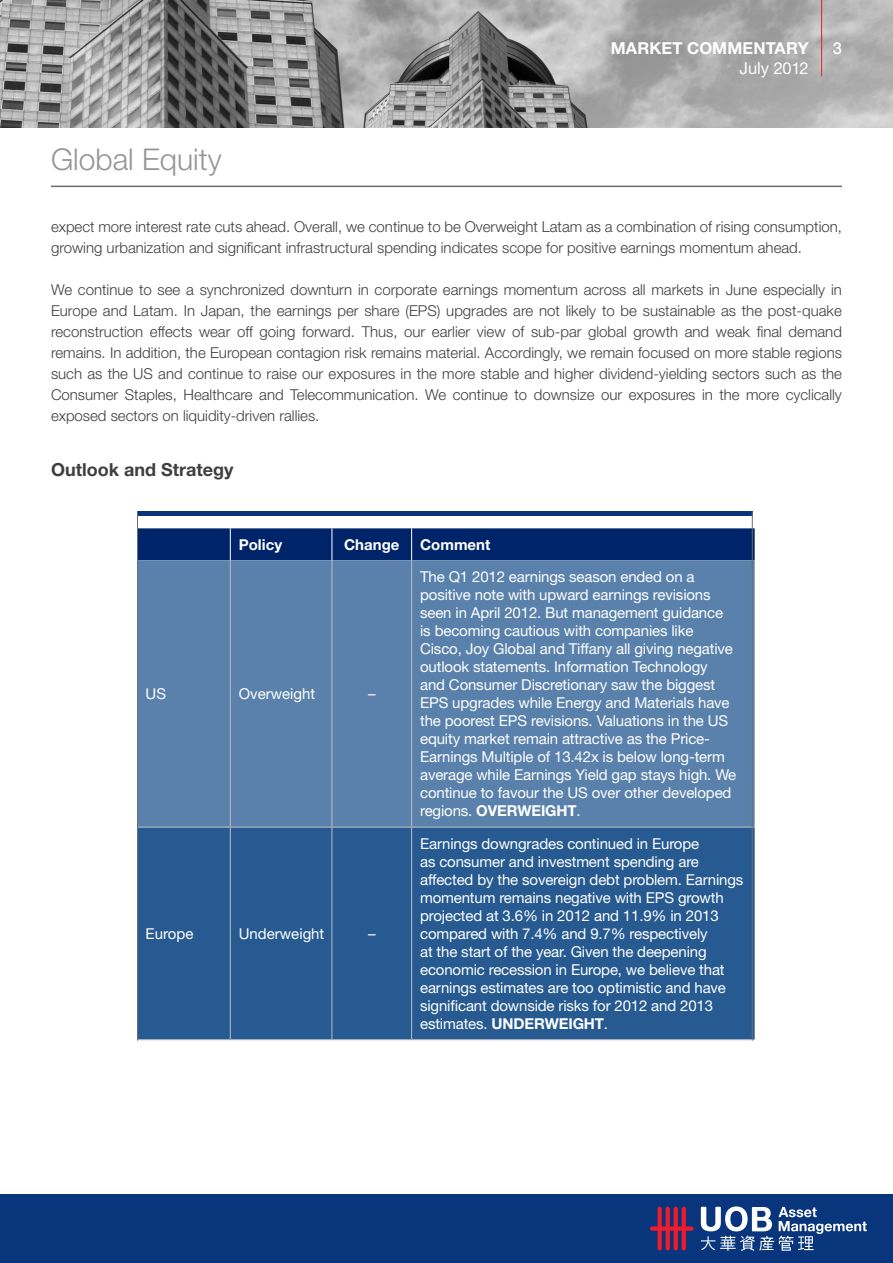
<style>
.page{position:relative;width:893px;height:1263px;background:#fff}
.page>*{position:absolute;margin:0;border:0;box-sizing:border-box;transform-origin:0 0}
.t1{font:300 30px "Helvetica Neue LT Std";color:#939598}
.t2{font:700 18px "Helvetica Neue LT Std";color:#3e3e3f}
.t3{font:700 16.5px "Helvetica Neue LT Std";letter-spacing:.01em;color:#fff}
.t4{font:16.5px "Helvetica Neue LT Std";letter-spacing:-.01em;color:#fff}
.t5{font:500 16.5px "Helvetica Neue LT Std";color:#fff}
.t6{font:15px/18px "Helvetica Neue LT Std";letter-spacing:-.01em;color:#fff}
.t7{font:300 15px/21px "Helvetica Neue LT Std";color:#3e3e3f}
.t8{font:700 15px "Helvetica Neue LT Std";color:#fff}
.s1{font-weight:700}
</style>
<div class="page">
<img style="left:0;top:0;width:893px;height:128px">
<hr style="left:821px;top:0;width:1px;height:76px;background:#ee1b2a">
<div style="left:0;top:1194px;width:893px;height:69px;background:#08357c"></div>
<svg style="left:650px;top:1207px;width:44px;height:43px"></svg>
<svg style="left:701px;top:1206px;width:166px;height:45px"></svg>
<hr style="left:51px;top:186px;width:791px;height:1px;background:#6c6d70">
<div style="left:138px;top:528px;width:617px;height:32px;background:#002469"></div>
<div style="left:138px;top:560px;width:617px;height:267px;background:#5981ab"></div>
<div style="left:138px;top:828px;width:617px;height:211px;background:#265a90"></div>
<hr style="left:332px;top:560px;width:1px;height:267px;background:#bcbdc0">
<hr style="left:230px;top:827px;width:102px;height:1px;background:#bcbdc0">
<hr style="left:332px;top:827px;width:80px;height:1px;background:#bcbdc0">
<hr style="left:332px;top:827px;width:1px;height:212px;background:#bcbdc0">
<hr style="left:230px;top:1039px;width:102px;height:1px;background:#bcbdc0">
<hr style="left:332px;top:1039px;width:80px;height:1px;background:#bcbdc0">
<hr style="left:332px;top:528px;width:1px;height:32px;background:#fff">
<hr style="left:230px;top:528px;width:1px;height:32px;background:#fff">
<hr style="left:230px;top:560px;width:1px;height:267px;background:#bcbdc0">
<hr style="left:137px;top:827px;width:93px;height:1px;background:#bcbdc0">
<hr style="left:230px;top:827px;width:1px;height:212px;background:#bcbdc0">
<hr style="left:137px;top:1039px;width:93px;height:1px;background:#bcbdc0">
<hr style="left:411px;top:528px;width:1px;height:32px;background:#fff">
<hr style="left:411px;top:560px;width:1px;height:267px;background:#bcbdc0">
<hr style="left:412px;top:827px;width:343px;height:1px;background:#bcbdc0">
<hr style="left:411px;top:827px;width:1px;height:212px;background:#bcbdc0">
<hr style="left:412px;top:1039px;width:343px;height:1px;background:#bcbdc0">
<div style="left:138px;top:511px;width:615px;height:5px;background:#08357c"></div>
<hr style="left:137px;top:511px;width:1px;height:529px;background:#6c6d70">
<hr style="left:752px;top:511px;width:1px;height:529px;background:#6c6d70">
<h1 class="t1" style="left:51px;top:141px;width:172px">Global Equity</h1>
<p class="t3" style="left:611px;top:38px;width:199px">MARKET COMMENTARY</p>
<p class="t5" style="left:833px;top:39px;width:11px">3</p>
<p class="t4" style="left:739px;top:58px;width:71px">July 2012</p>
<p class="t7" style="left:51px;top:216px;width:792px">expect more interest rate cuts ahead. Overall, we continue to be Overweight Latam as a combination of rising consumption, growing urbanization and significant infrastructural spending indicates scope for positive earnings momentum ahead.</p>
<p class="t7" style="left:51px;top:279px;width:792px;text-align:justify">We continue to see a synchronized downturn in corporate earnings momentum across all markets in June especially in Europe and Latam. In Japan, the earnings per share (EPS) upgrades are not likely to be sustainable as the post-quake reconstruction effects wear off going forward. Thus, our earlier view of sub-par global growth and weak final demand remains. In addition, the European contagion risk remains material. Accordingly, we remain focused on more stable regions such as the US and continue to raise our exposures in the more stable and higher dividend-yielding sectors such as the Consumer Staples, Healthcare and Telecommunication. We continue to downsize our exposures in the more cyclically exposed sectors on liquidity-driven rallies.</p>
<p class="t2" style="left:51px;top:459px;width:184px">Outlook and Strategy</p>
<p class="t8" style="left:239px;top:535px;width:45px">Policy</p>
<p class="t8" style="left:344px;top:535px;width:57px">Change</p>
<p class="t8" style="left:420px;top:535px;width:72px">Comment</p>
<p class="t6" style="left:146px;top:684px;width:22px">US</p>
<p class="t6" style="left:239px;top:684px;width:78px">Overweight</p>
<p class="t6" style="left:368px;top:684px;width:9px">–</p>
<p class="t6" style="left:146px;top:924px;width:49px">Europe</p>
<p class="t6" style="left:239px;top:924px;width:87px">Underweight</p>
<p class="t6" style="left:368px;top:924px;width:9px">–</p>
<p class="t6" style="left:420px;top:567px;width:318px">The Q1 2012 earnings season ended on a positive note with upward earnings revisions seen in April 2012. But management guidance is becoming cautious with companies like Cisco, Joy Global and Tiffany all giving negative outlook statements. Information Technology and Consumer Discretionary saw the biggest EPS upgrades while Energy and Materials have the poorest EPS revisions. Valuations in the US equity market remain attractive as the Price-Earnings Multiple of 13.42x is below long-term average while Earnings Yield gap stays high. We continue to favour the US over other developed regions. <span class="s1">OVERWEIGHT</span>.</p>
<p class="t6" style="left:420px;top:834px;width:325px">Earnings downgrades continued in Europe<br>as consumer and investment spending are affected by the sovereign debt problem. Earnings momentum remains negative with EPS growth projected at 3.6% in 2012 and 11.9% in 2013 compared with 7.4% and 9.7% respectively<br>at the start of the year. Given the deepening economic recession in Europe, we believe that earnings estimates are too optimistic and have significant downside risks for 2012 and 2013 estimates. <span class="s1">UNDERWEIGHT</span>.</p>
</div>
